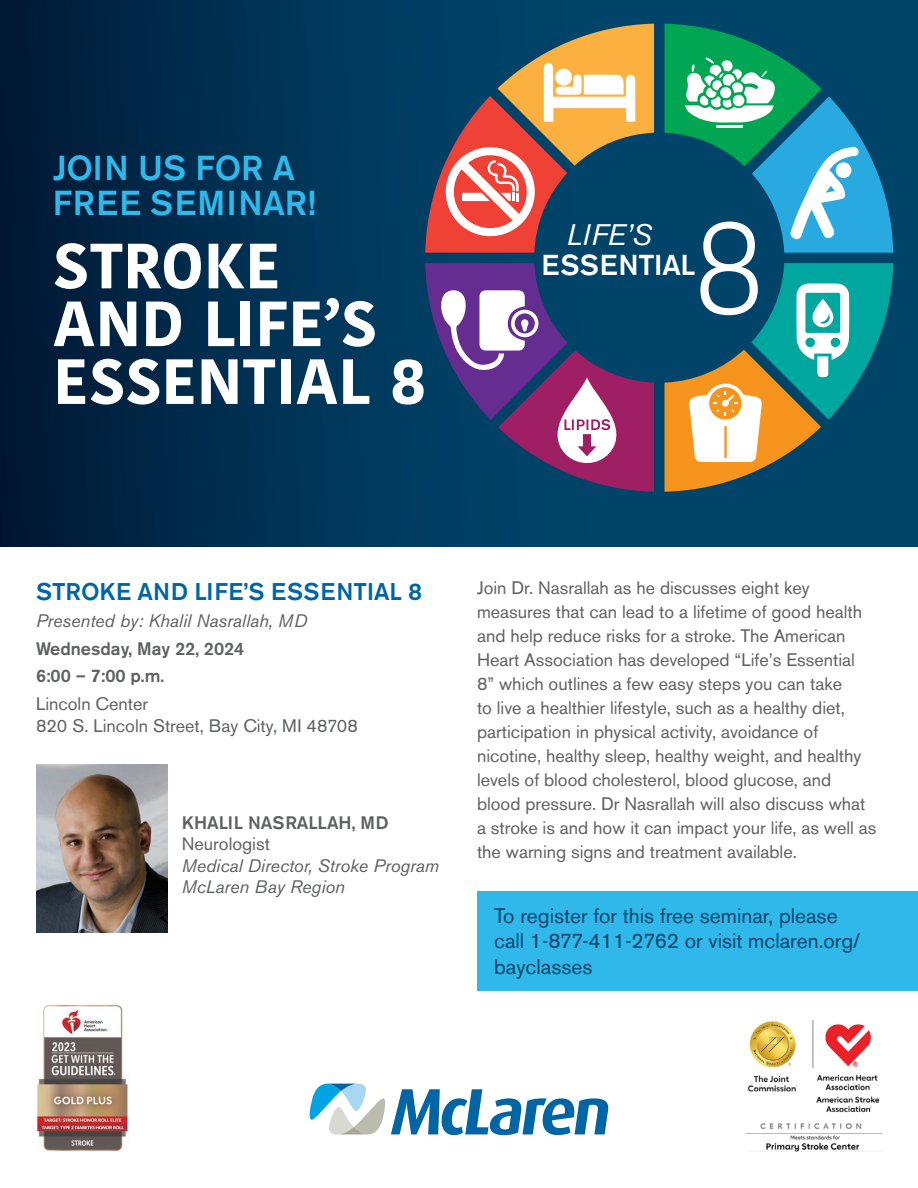
<style>
.page{position:relative;width:918px;height:1188px;background:#fff}
.page>*{position:absolute;margin:0;border:0;box-sizing:border-box;transform-origin:0 0}
.t1{font:300 132.3px "Kohinoor Devanagari";color:#fff}
.t2{font:700 63.6px/57.8px "Kohinoor Devanagari";letter-spacing:-.005em;color:#fff}
.t3{font:500 34.35px/35px "Akzidenz Grotesk BE";letter-spacing:.02em;color:#30b8eb}
.t4{font:italic 29.55px "Akzidenz Grotesk BE";color:#fff}
.t5{font:500 28.65px "Akzidenz Grotesk BE";color:#fff}
.t6{font:500 24px "Akzidenz Grotesk BE";color:#0065a4}
.t7{font:21px/25.2px "Akzidenz Grotesk BE";color:#00446a}
.t8{font:18px/24px "Akzidenz Grotesk BE";color:#5f6062}
.t9{font:italic 18px/21.6px "Akzidenz Grotesk BE";color:#5f6062}
.t10{font:500 18px/27.6px "Akzidenz Grotesk BE";color:#5f6062}
</style>
<div class="page">
<div style="left:0;top:0;width:918px;height:547px;background:#00446a"></div>
<div style="left:0;top:0;width:810px;height:547px;background:linear-gradient(to right,#00203e,#004e76)"></div>
<img style="left:36px;top:765px;width:132px;height:168px">
<svg style="left:310px;top:1084px;width:298px;height:51px"></svg>
<div style="left:477px;top:891px;width:441px;height:100px;background:#30b8eb"></div>
<svg style="left:425px;top:263px;width:229px;height:229px"></svg>
<svg style="left:664px;top:263px;width:229px;height:229px"></svg>
<svg style="left:425px;top:24px;width:229px;height:229px"></svg>
<div style="left:555px;top:69px;width:17px;height:17px;background:#fff;border-radius:50%"></div>
<svg style="left:664px;top:24px;width:229px;height:229px"></svg>
<img style="left:746px;top:1020px;width:135px;height:131px">
<img style="left:37px;top:1004px;width:91px;height:148px">
<h3 class="t3" style="left:53px;top:151px;width:264px">JOIN US FOR A<br>FREE SEMINAR!</h3>
<h2 class="t2" style="left:53px;top:236px;width:375px">STROKE<br>AND LIFE’S<br>ESSENTIAL 8</h2>
<h1 class="t1" style="left:692px;top:191px;width:76px">8</h1>
<h3 class="t4" style="left:567px;top:217px;width:87px">LIFE’S</h3>
<h3 class="t5" style="left:542px;top:247px;width:155px">ESSENTIAL</h3>
<h3 class="t6" style="left:36px;top:576px;width:388px">STROKE AND LIFE’S ESSENTIAL 8</h3>
<p class="t9" style="left:36px;top:610px;width:273px">Presented by: Khalil Nasrallah, MD</p>
<p class="t10" style="left:36px;top:635px;width:210px">Wednesday, May 22, 2024<br>6:00 – 7:00 p.m.</p>
<p class="t8" style="left:36px;top:693px;width:324px;line-height:21.6px">Lincoln Center<br>820 S. Lincoln Street, Bay City, MI 48708</p>
<p class="t10" style="left:182px;top:808px;width:208px">KHALIL NASRALLAH, MD</p>
<p class="t8" style="left:182px;top:832px;width:90px">Neurologist</p>
<p class="t9" style="left:182px;top:855px;width:259px">Medical Director, Stroke Program<br>McLaren Bay Region</p>
<p class="t8" style="left:477px;top:576px;width:401px">Join Dr. Nasrallah as he discusses eight key measures that can lead to a lifetime of good health and help reduce risks for a stroke. The American Heart Association has developed “Life’s Essential 8” which outlines a few easy steps you can take<br>to live a healthier lifestyle, such as a healthy diet, participation in physical activity, avoidance of nicotine, healthy sleep, healthy weight, and healthy levels of blood cholesterol, blood glucose, and blood pressure. Dr Nasrallah will also discuss what a stroke is and how it can impact your life, as well as the warning signs and treatment available.</p>
<p class="t7" style="left:494px;top:903px;width:368px">To register for this free seminar, please call 1-877-411-2762 or visit mclaren.org/ bayclasses</p>
</div>
